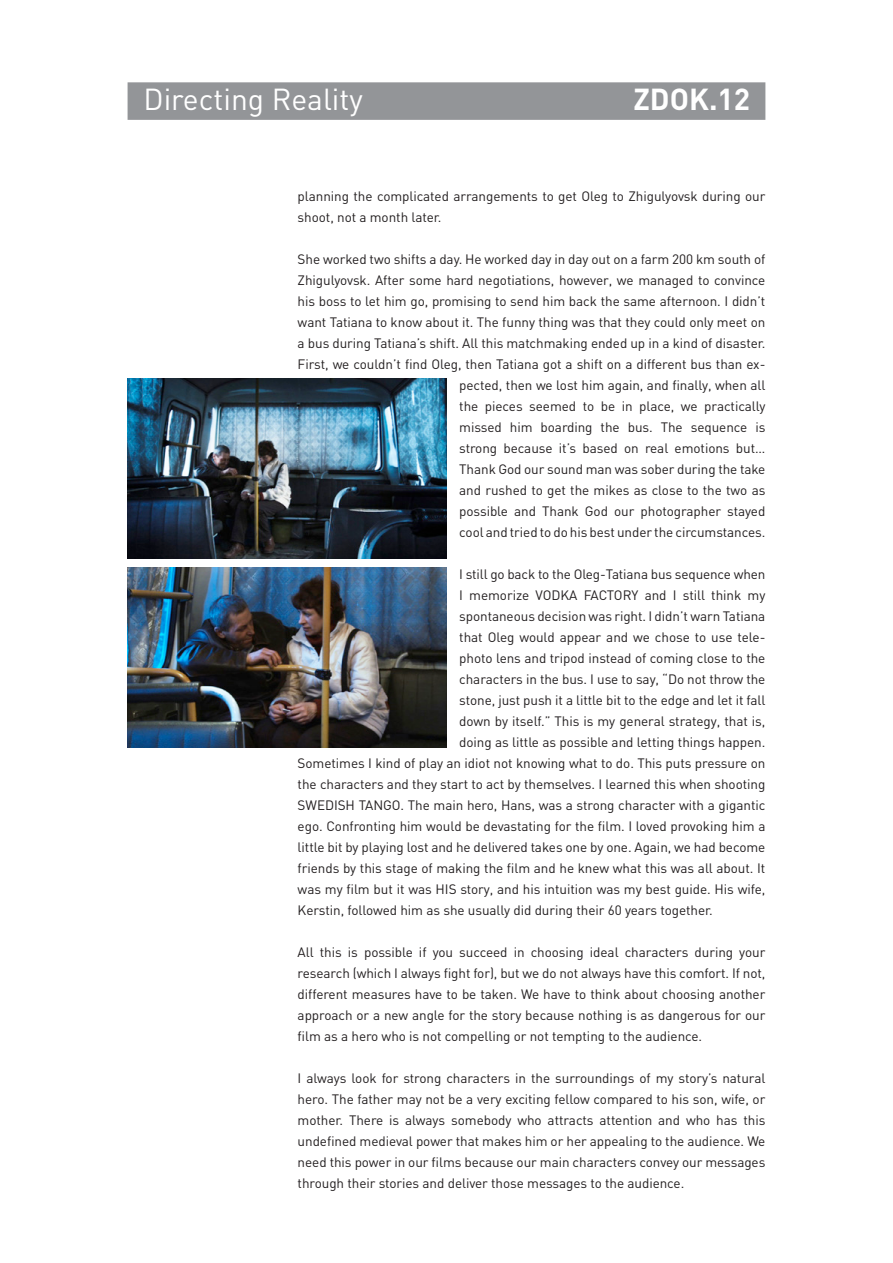
<style>
.page{position:relative;width:893px;height:1263px;background:#fff}
.page>*{position:absolute;margin:0;border:0;box-sizing:border-box;transform-origin:0 0}
.t1{font:30px "DIN";color:#fff}
.t2{font:700 30px "DIN";color:#fff}
.t3{font:13.5px/21px "DIN";letter-spacing:-.005em;color:#231f20;text-align:justify}
</style>
<div class="page">
<div style="left:128px;top:82px;width:637px;height:38px;background:#939598"></div>
<img style="left:128px;top:568px;width:318px;height:179px">
<img style="left:128px;top:379px;width:318px;height:179px">
<h1 class="t1" style="left:144px;top:80px;width:221px">Directing Reality</h1>
<h1 class="t2" style="left:633px;top:80px;width:118px">ZDOK.12</h1>
<p class="t3" style="left:298px;top:185px;width:469px">planning the complicated arrangements to get Oleg to Zhigulyovsk during our shoot, not a month later.</p>
<p class="t3" style="left:298px;top:248px;width:469px;text-align:right">She worked two shifts a day. He worked day in day out on a farm 200 km south of Zhigulyovsk. After some hard negotiations, however, we managed to convince his boss to let him go, promising to send him back the same afternoon. I didn’t want Tatiana to know about it. The funny thing was that they could only meet on a bus during Tatiana’s shift. All this matchmaking ended up in a kind of disaster.<br>First, we couldn’t find Oleg, then Tatiana got a shift on a different bus than ex&shy;pected, then we lost him again, and finally, when all<br>the pieces seemed to be in place, we practically<br>missed him boarding the bus. The sequence is<br>strong because it’s based on real emotions but…<br>Thank God our sound man was sober during the take<br>and rushed to get the mikes as close to the two as<br>possible and Thank God our photographer stayed<br>cool and tried to do his best under the circumstances.</p>
<p class="t3" style="left:459px;top:563px;width:308px">I still go back to the Oleg-Tatiana bus sequence when</p>
<p class="t3" style="left:459px;top:584px;width:308px">I memorize VODKA FACTORY and I still think my</p>
<p class="t3" style="left:459px;top:605px;width:308px">spontaneous decision was right. I didn’t warn Tatiana</p>
<p class="t3" style="left:459px;top:626px;width:308px">that Oleg would appear and we chose to use tele-</p>
<p class="t3" style="left:459px;top:647px;width:308px">photo lens and tripod instead of coming close to the</p>
<p class="t3" style="left:459px;top:668px;width:308px">characters in the bus. I use to say, “Do not throw the</p>
<p class="t3" style="left:459px;top:689px;width:308px">stone, just push it a little bit to the edge and let it fall</p>
<p class="t3" style="left:459px;top:711px;width:308px">down by itself.” This is my general strategy, that is,</p>
<p class="t3" style="left:459px;top:732px;width:308px">doing as little as possible and letting things happen.</p>
<p class="t3" style="left:298px;top:753px;width:469px">Sometimes I kind of play an idiot not knowing what to do. This puts pressure on</p>
<p class="t3" style="left:298px;top:774px;width:469px">the characters and they start to act by themselves. I learned this when shooting</p>
<p class="t3" style="left:298px;top:795px;width:469px">SWEDISH TANGO. The main hero, Hans, was a strong character with a gigantic</p>
<p class="t3" style="left:298px;top:816px;width:469px">ego. Confronting him would be devastating for the film. I loved provoking him a</p>
<p class="t3" style="left:298px;top:837px;width:469px">little bit by playing lost and he delivered takes one by one. Again, we had become</p>
<p class="t3" style="left:298px;top:858px;width:469px">friends by this stage of making the film and he knew what this was all about. It</p>
<p class="t3" style="left:298px;top:879px;width:469px">was my film but it was HIS story, and his intuition was my best guide. His wife,</p>
<p class="t3" style="left:298px;top:900px;width:417px">Kerstin, followed him as she usually did during their 60 years together.</p>
<p class="t3" style="left:298px;top:942px;width:469px">All this is possible if you succeed in choosing ideal characters during your research (which I always fight for), but we do not always have this comfort. If not, different measures have to be taken. We have to think about choosing another approach or a new angle for the story because nothing is as dangerous for our film as a hero who is not compelling or not tempting to the audience.</p>
<p class="t3" style="left:298px;top:1068px;width:469px">I always look for strong characters in the surroundings of my story’s natural hero. The father may not be a very exciting fellow compared to his son, wife, or mother. There is always somebody who attracts attention and who has this undefined medieval power that makes him or her appealing to the audience. We need this power in our films because our main characters convey our messages through their stories and deliver those messages to the audience.</p>
</div>
